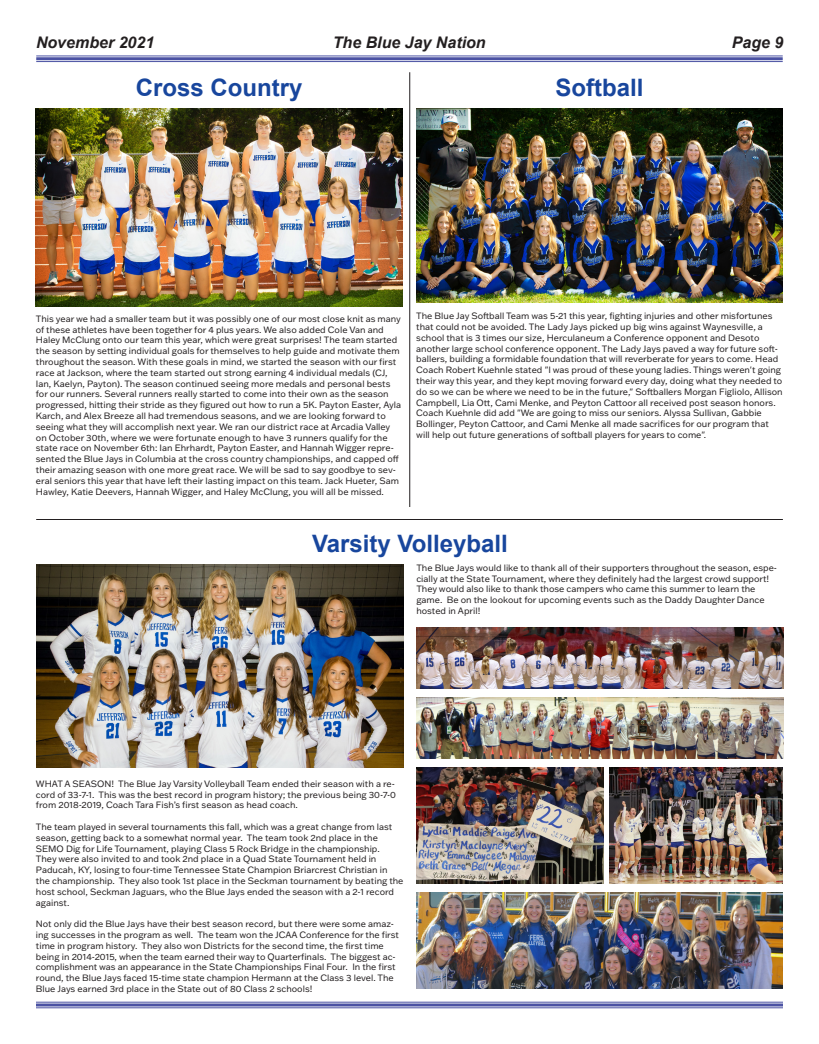
<style>
.page{position:relative;width:819px;height:1044px;background:#fff}
.page>*{position:absolute;margin:0;border:0;box-sizing:border-box;transform-origin:0 0}
.t1{font:700 24px "Arial";color:#18469d}
.t2{font:italic 700 16px "Arial";color:#231f20}
.t3{font:9px/10.8px "Franklin Gothic ATF";color:#231f20}
</style>
<div class="page">
<hr style="left:36px;top:55px;width:747px;height:1px;background:#4b52a3">
<hr style="left:36px;top:57px;width:747px;height:3px;background:#4b52a3">
<hr style="left:36px;top:61px;width:747px;height:1px;background:#4b52a3">
<hr style="left:36px;top:1002px;width:747px;height:1px;background:#4b52a3">
<hr style="left:36px;top:1004px;width:747px;height:2px;background:#4b52a3">
<hr style="left:36px;top:1007px;width:747px;height:1px;background:#4b52a3">
<hr style="left:410px;top:72px;width:1px;height:435px;background:#231f20">
<img style="left:416px;top:108px;width:367px;height:195px">
<img style="left:36px;top:108px;width:367px;height:198px">
<hr style="left:36px;top:519px;width:747px;height:1px;background:#231f20">
<img style="left:36px;top:564px;width:367px;height:204px">
<img style="left:417px;top:627px;width:367px;height:62px">
<img style="left:416px;top:768px;width:188px;height:116px">
<img style="left:417px;top:697px;width:367px;height:62px">
<img style="left:610px;top:768px;width:173px;height:116px">
<img style="left:416px;top:892px;width:367px;height:97px">
<p class="t2" style="left:36px;top:32px;width:120px">November 2021</p>
<p class="t2" style="left:333px;top:32px;width:154px">The Blue Jay Nation</p>
<p class="t2" style="left:732px;top:32px;width:53px">Page 9</p>
<p class="t1" style="left:136px;top:72px;width:168px">Cross Country</p>
<p class="t1" style="left:556px;top:72px;width:90px">Softball</p>
<p class="t3" style="left:416px;top:310px;width:368px">The Blue Jay Softball Team was 5-21 this year, fighting injuries and other misfortunes that could not be avoided. The Lady Jays picked up big wins against Waynesville, a school that is 3 times our size, Herculaneum a Conference opponent and Desoto another large school conference opponent. The Lady Jays paved a way for future soft&shy;ballers, building a formidable foundation that will reverberate for years to come. Head Coach Robert Kuehnle stated "I was proud of these young ladies. Things weren't going their way this year, and they kept moving forward every day, doing what they needed to do so we can be where we need to be in the future," Softballers Morgan Figliolo, Allison Campbell, Lia Ott, Cami Menke, and Peyton Cattoor all received post season honors.<br>Coach Kuehnle did add "We are going to miss our seniors. Alyssa Sullivan, Gabbie Bollinger, Peyton Cattoor, and Cami Menke all made sacrifices for our program that will help out future generations of softball players for years to come".</p>
<p class="t3" style="left:36px;top:313px;width:367px">This year we had a smaller team but it was possibly one of our most close knit as many of these athletes have been together for 4 plus years. We also added Cole Van and Haley McClung onto our team this year, which were great surprises! The team started the season by setting individual goals for themselves to help guide and motivate them throughout the season. With these goals in mind, we started the season with our first race at Jackson, where the team started out strong earning 4 individual medals (CJ, Ian, Kaelyn, Payton). The season continued seeing more medals and personal bests for our runners. Several runners really started to come into their own as the season progressed, hitting their stride as they figured out how to run a 5K. Payton Easter, Ayla Karch, and Alex Breeze all had tremendous seasons, and we are looking forward to seeing what they will accomplish next year. We ran our district race at Arcadia Valley on October 30th, where we were fortunate enough to have 3 runners qualify for the state race on November 6th: Ian Ehrhardt, Payton Easter, and Hannah Wigger repre&shy;sented the Blue Jays in Columbia at the cross country championships, and capped off their amazing season with one more great race. We will be sad to say goodbye to sev&shy;eral seniors this year that have left their lasting impact on this team. Jack Hueter, Sam Hawley, Katie Deevers, Hannah Wigger, and Haley McClung, you will all be missed.</p>
<p class="t1" style="left:312px;top:528px;width:197px">Varsity Volleyball</p>
<p class="t3" style="left:416px;top:562px;width:362px">The Blue Jays would like to thank all of their supporters throughout the season, espe&shy;cially at the State Tournament, where they definitely had the largest crowd support!<br>They would also like to thank those campers who came this summer to learn the game. Be on the lookout for upcoming events such as the Daddy Daughter Dance hosted in April!</p>
<p class="t3" style="left:36px;top:778px;width:362px;text-align:justify">WHAT A SEASON! The Blue Jay Varsity Volleyball Team ended their season with a re&shy;cord of 33-7-1. This was the best record in program history; the previous being 30-7-0 from 2018-2019, Coach Tara Fish’s first season as head coach.</p>
<p class="t3" style="left:36px;top:821px;width:369px">The team played in several tournaments this fall, which was a great change from last season, getting back to a somewhat normal year. The team took 2nd place in the SEMO Dig for Life Tournament, playing Class 5 Rock Bridge in the championship.<br>They were also invited to and took 2nd place in a Quad State Tournament held in Paducah, KY, losing to four-time Tennessee State Champion Briarcrest Christian in the championship. They also took 1st place in the Seckman tournament by beating the host school, Seckman Jaguars, who the Blue Jays ended the season with a 2-1 record against.</p>
<p class="t3" style="left:36px;top:918px;width:365px">Not only did the Blue Jays have their best season record, but there were some amaz&shy;ing successes in the program as well. The team won the JCAA Conference for the first time in program history. They also won Districts for the second time, the first time being in 2014-2015, when the team earned their way to Quarterfinals. The biggest ac&shy;complishment was an appearance in the State Championships Final Four. In the first round, the Blue Jays faced 15-time state champion Hermann at the Class 3 level. The Blue Jays earned 3rd place in the State out of 80 Class 2 schools!</p>
</div>
